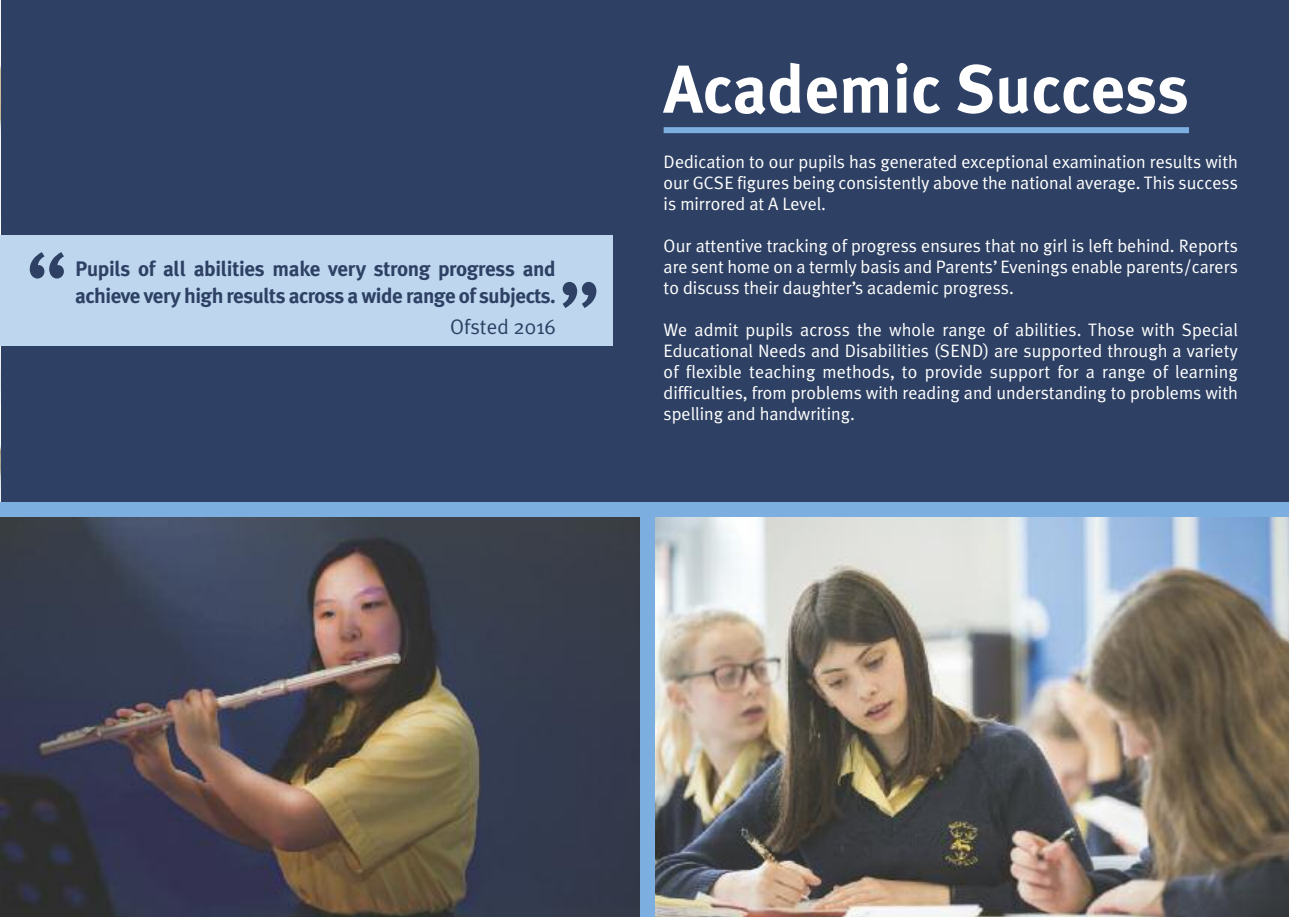
<style>
.page{position:relative;width:1289px;height:917px;background:#fff}
.page>*{position:absolute;margin:0;border:0;box-sizing:border-box;transform-origin:0 0}
.t1{font:98.7px "Meta Plus Normal";color:#2e4164}
.t2{font:97.5px "Meta Plus Normal";color:#2e4164}
.t3{font:700 67.5px "Meta Plus";color:#fff}
.t4{font:700 21px/27px "Meta Plus";letter-spacing:-.025em;color:#2e4164}
.t5{font:21px "Meta Plus Normal";color:#2e4164}
.t6{font:18px/21px "Meta Plus Normal";color:#fff;text-align:justify}
</style>
<div class="page">
<div style="left:0;top:0;width:1288px;height:914px;background:#2e4164"></div>
<img style="left:0;top:0;width:1px;height:502px">
<img style="left:655px;top:517px;width:633px;height:399px">
<img style="left:0;top:517px;width:640px;height:399px">
<div style="left:640px;top:506px;width:15px;height:410px;background:#7caedf"></div>
<div style="left:0;top:502px;width:1288px;height:15px;background:#7caedf"></div>
<div style="left:663px;top:127px;width:525px;height:6px;background:#7caedf"></div>
<div style="left:0;top:236px;width:612px;height:110px;background:#bed7ef"></div>
<h1 class="t1" style="left:25px;top:230px;width:47px">“</h1>
<p class="t4" style="left:75px;top:255px;width:482px">Pupils of all abilities make very strong progress and achieve very high results across a wide range of subjects.</p>
<h2 class="t2" style="left:558px;top:259px;width:46px">”</h2>
<p class="t5" style="left:450px;top:314px;width:107px">Ofsted 2016</p>
<h3 class="t3" style="left:663px;top:50px;width:527px">Academic Success</h3>
<p class="t6" style="left:663px;top:151px;width:576px">Dedication to our pupils has generated exceptional examination results with our GCSE figures being consistently above the national average. This success is mirrored at A Level.</p>
<p class="t6" style="left:663px;top:235px;width:576px">Our attentive tracking of progress ensures that no girl is left behind. Reports are sent home on a termly basis and Parents’ Evenings enable parents/carers to discuss their daughter’s academic progress.</p>
<p class="t6" style="left:663px;top:319px;width:576px">We admit pupils across the whole range of abilities. Those with Special Educational Needs and Disabilities (SEND) are supported through a variety of flexible teaching methods, to provide support for a range of learning difficulties, from problems with reading and understanding to problems with spelling and handwriting.</p>
</div>
